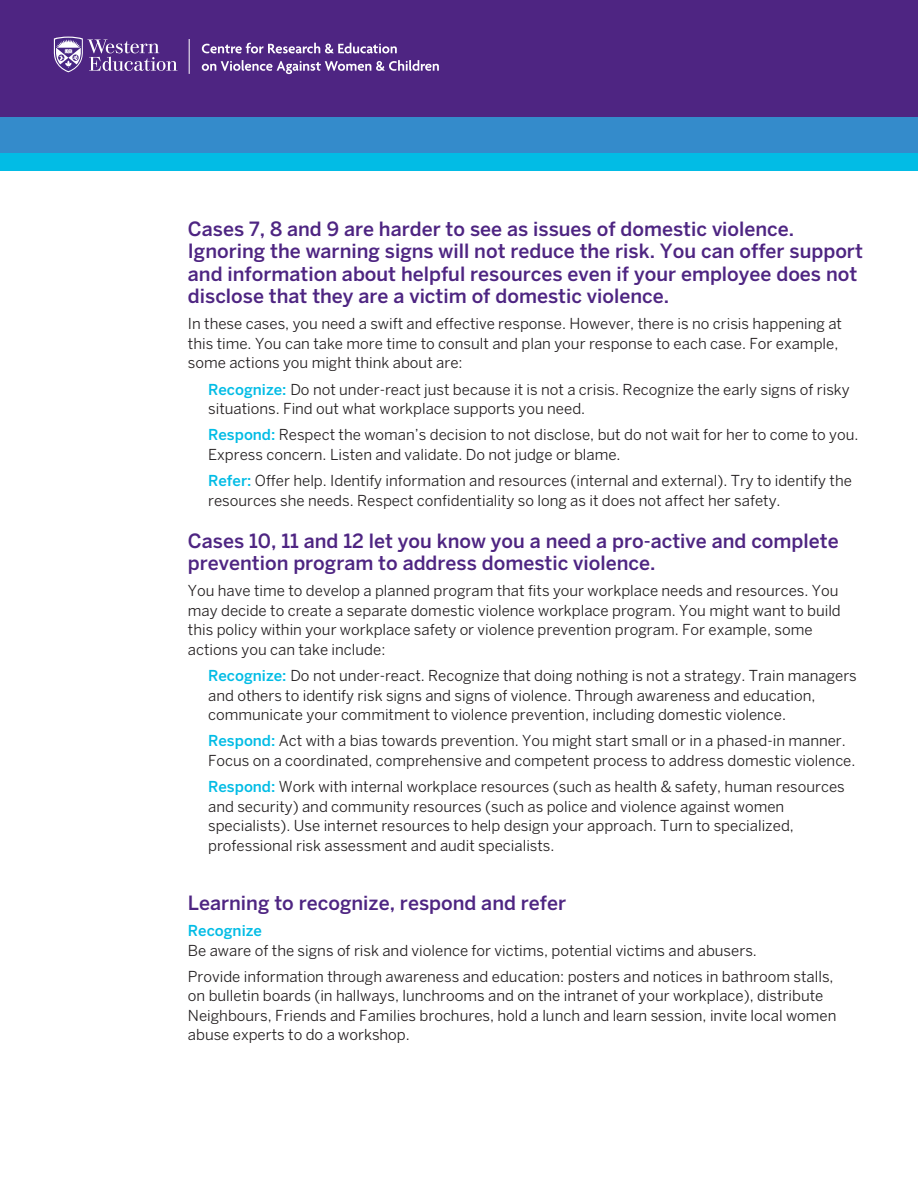
<style>
.page{position:relative;width:918px;height:1188px;background:#fff}
.page>*{position:absolute;margin:0;border:0;box-sizing:border-box;transform-origin:0 0}
.t1{font:500 19.5px/22.5px "Benton Sans";color:#4e2582}
.t2{font:15px/19.5px "Benton Sans";color:#231f20}
.t3{font:500 15px "Benton Sans";color:#02bce5}
.s1{font-weight:500;color:#02bce5}
</style>
<div class="page">
<div style="left:0;top:0;width:918px;height:119px;background:#4e2582"></div>
<div style="left:0;top:118px;width:918px;height:38px;background:#348bcb"></div>
<div style="left:0;top:153px;width:918px;height:18px;background:#02bce5"></div>
<svg style="left:54px;top:37px;width:123px;height:35px"></svg>
<hr style="left:189px;top:39px;width:1px;height:35px;background:#fff">
<svg style="left:202px;top:43px;width:195px;height:10px"></svg>
<svg style="left:202px;top:60px;width:237px;height:14px"></svg>
<p class="t1" style="left:188px;top:217px;width:676px">Cases 7, 8 and 9 are harder to see as issues of domestic violence.<br>Ignoring the warning signs will not reduce the risk. You can offer support and information about helpful resources even if your employee does not disclose that they are a victim of domestic violence.</p>
<p class="t2" style="left:188px;top:314px;width:656px">In these cases, you need a swift and effective response. However, there is no crisis happening at this time. You can take more time to consult and plan your response to each case. For example, some actions you might think about are:</p>
<p class="t2" style="left:208px;top:379px;width:643px"><span class="s1">Recognize:</span> Do not under-react just because it is not a crisis. Recognize the early signs of risky situations. Find out what workplace supports you need.</p>
<p class="t2" style="left:208px;top:425px;width:652px"><span class="s1">Respond:</span> Respect the woman’s decision to not disclose, but do not wait for her to come to you.<br>Express concern. Listen and validate. Do not judge or blame.</p>
<p class="t2" style="left:208px;top:471px;width:645px"><span class="s1">Refer:</span> Offer help. Identify information and resources (internal and external). Try to identify the resources she needs. Respect confidentiality so long as it does not affect her safety.</p>
<p class="t1" style="left:188px;top:529px;width:652px">Cases 10, 11 and 12 let you know you a need a pro-active and complete prevention program to address domestic violence.</p>
<p class="t2" style="left:188px;top:581px;width:654px">You have time to develop a planned program that fits your workplace needs and resources. You may decide to create a separate domestic violence workplace program. You might want to build this policy within your workplace safety or violence prevention program. For example, some actions you can take include:</p>
<p class="t2" style="left:208px;top:666px;width:650px"><span class="s1">Recognize:</span> Do not under-react. Recognize that doing nothing is not a strategy. Train managers and others to identify risk signs and signs of violence. Through awareness and education, communicate your commitment to violence prevention, including domestic violence.</p>
<p class="t2" style="left:208px;top:731px;width:649px"><span class="s1">Respond:</span> Act with a bias towards prevention. You might start small or in a phased-in manner.<br>Focus on a coordinated, comprehensive and competent process to address domestic violence.</p>
<p class="t2" style="left:208px;top:777px;width:638px"><span class="s1">Respond:</span> Work with internal workplace resources (such as health &amp; safety, human resources and security) and community resources (such as police and violence against women specialists). Use internet resources to help design your approach. Turn to specialized, professional risk assessment and audit specialists.</p>
<p class="t1" style="left:188px;top:891px;width:380px">Learning to recognize, respond and refer</p>
<p class="t3" style="left:188px;top:922px;width:76px">Recognize</p>
<p class="t2" style="left:188px;top:940px;width:571px">Be aware of the signs of risk and violence for victims, potential victims and abusers.</p>
<p class="t2" style="left:188px;top:967px;width:650px">Provide information through awareness and education: posters and notices in bathroom stalls, on bulletin boards (in hallways, lunchrooms and on the intranet of your workplace), distribute Neighbours, Friends and Families brochures, hold a lunch and learn session, invite local women abuse experts to do a workshop.</p>
</div>
